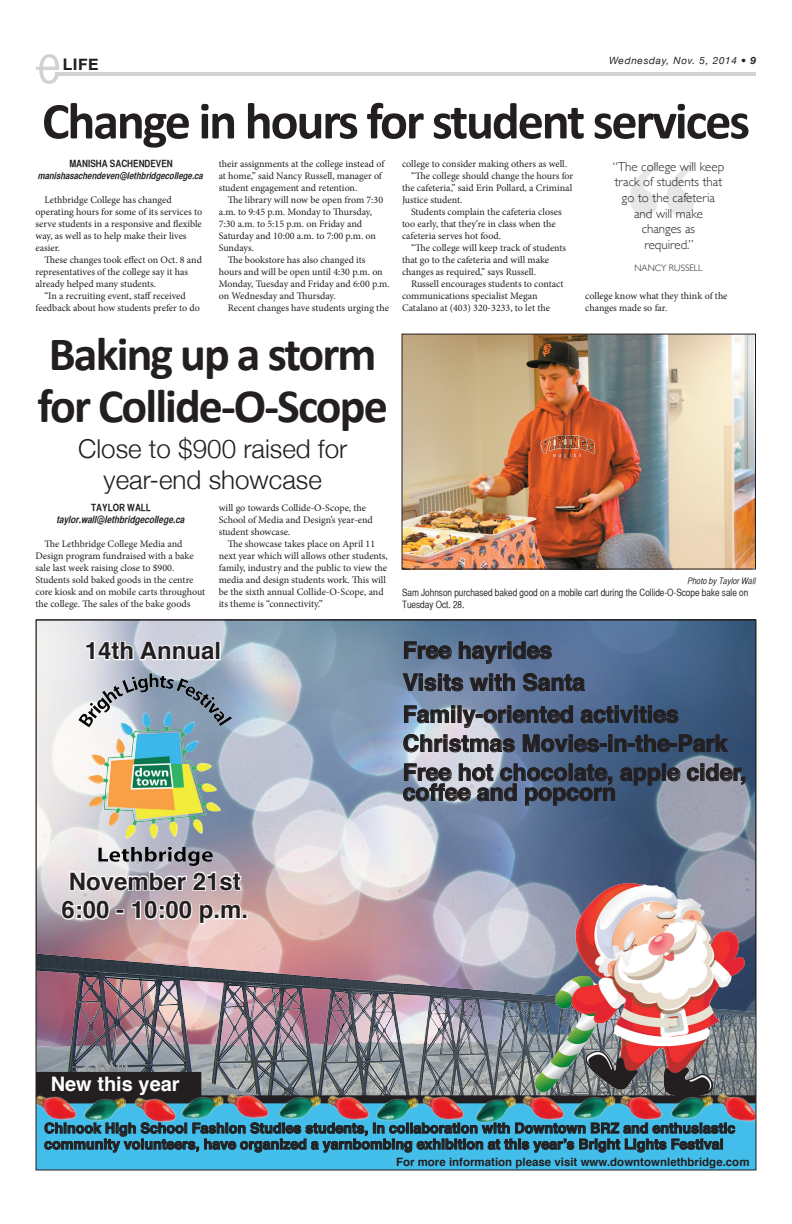
<style>
.page{position:relative;width:792px;height:1224px;background:#fff}
.page>*{position:absolute;margin:0;border:0;box-sizing:border-box;transform-origin:0 0}
.t1{font:700 52px "Calibri";letter-spacing:-.04em;color:#231f20}
.t2{font:700 48px/51.6px "Calibri";letter-spacing:-.04em;color:#231f20}
.t3{font:300 26px/31.2px "Helvetica Neue";color:#231f20;text-align:center}
.t4{font:700 24px/28.8px "Helvetica";color:#231f20;text-align:center}
.t5{font:700 23px/32px "Helvetica";color:#231f20}
.t6{font:700 20px "Helvetica";color:#fff}
.t7{font:700 16px "Helvetica Neue";color:#231f20}
.t8{font:700 14.2px/16px "Helvetica";color:#231f20}
.t9{font:300 13.1px/15.7px "Gill Sans";color:#231f20;text-align:center}
.t10{font:700 11.5px "Helvetica";color:#231f20}
.t11{font:10px/12px "Minion Pro";color:#231f20}
.t12{font:10px/12px "Helvetica CY Plain";color:#231f20}
.t13{font:italic 10px "Helvetica CY Bold";color:#231f20}
.t14{font:10px "Helvetica CY Bold";color:#231f20}
.t15{font:italic 10px "Helvetica Neue";letter-spacing:.07em;color:#231f20}
.t16{font:italic 9.5px "Helvetica CY Bold";color:#231f20}
.t17{font:300 9.3px "Gill Sans";color:#231f20}
.t18{font:9px "Helvetica CY Oblique";color:#231f20}
.s1{font-weight:700}
</style>
<div class="page">
<svg style="left:630px;top:162px;width:65px;height:54px"></svg>
<hr style="left:55px;top:73px;width:701px;height:3px;background:#d1d2d4">
<svg style="left:36px;top:54px;width:23px;height:30px"></svg>
<img style="left:38px;top:622px;width:716px;height:307px">
<img style="left:38px;top:929px;width:716px;height:154px">
<img style="left:536px;top:884px;width:209px;height:199px">
<img style="left:79px;top:674px;width:152px;height:192px">
<svg style="left:84px;top:638px;width:132px;height:24px"></svg>
<div style="left:215px;top:641px;width:6px;height:19px;border:2px solid #fff"></div>
<svg style="left:69px;top:870px;width:173px;height:22px"></svg>
<svg style="left:60px;top:899px;width:51px;height:22px"></svg>
<div style="left:116px;top:909px;width:8px;height:5px;border:2px solid #fff"></div>
<svg style="left:130px;top:899px;width:118px;height:26px"></svg>
<svg style="left:404px;top:642px;width:48px;height:17px"></svg>
<svg style="left:459px;top:641px;width:93px;height:23px;background:#51627f"></svg>
<svg style="left:403px;top:673px;width:60px;height:18px"></svg>
<svg style="left:470px;top:673px;width:45px;height:18px"></svg>
<svg style="left:523px;top:673px;width:62px;height:18px"></svg>
<svg style="left:404px;top:705px;width:51px;height:18px"></svg>
<svg style="left:462px;top:705px;width:111px;height:23px;background:#64728b"></svg>
<svg style="left:581px;top:705px;width:97px;height:18px;background:#3a4d68"></svg>
<svg style="left:403px;top:734px;width:112px;height:18px;background:#979aa4"></svg>
<svg style="left:523px;top:734px;width:205px;height:18px;background:#394c68"></svg>
<div style="left:662px;top:764px;width:4px;height:17px;border:1px solid #231f20"></div>
<svg style="left:667px;top:768px;width:13px;height:13px"></svg>
<svg style="left:687px;top:763px;width:58px;height:22px"></svg>
<svg style="left:403px;top:764px;width:258px;height:42px;background:#637289"></svg>
<div style="left:38px;top:1138px;width:716px;height:30px;background:#43beeb"></div>
<div style="left:37px;top:1073px;width:163px;height:29px;background:#231f20"></div>
<div style="left:36px;top:1072px;width:165px;height:31px;border:2px solid #231f20"></div>
<svg style="left:50px;top:1073px;width:131px;height:2px"></svg>
<svg style="left:45px;top:1134px;width:690px;height:18px;background:#3888a6"></svg>
<img style="left:703px;top:1083px;width:51px;height:56px">
<img style="left:659px;top:1077px;width:64px;height:57px">
<img style="left:608px;top:1081px;width:65px;height:57px">
<img style="left:561px;top:1077px;width:64px;height:57px">
<img style="left:527px;top:1081px;width:48px;height:57px">
<img style="left:462px;top:1078px;width:65px;height:60px">
<img style="left:411px;top:1081px;width:64px;height:57px">
<img style="left:364px;top:1079px;width:64px;height:57px">
<img style="left:316px;top:1081px;width:64px;height:57px">
<img style="left:267px;top:1077px;width:64px;height:57px">
<img style="left:215px;top:1080px;width:65px;height:57px">
<img style="left:187px;top:1077px;width:46px;height:57px">
<img style="left:123px;top:1097px;width:64px;height:44px">
<img style="left:87px;top:1097px;width:49px;height:39px">
<img style="left:38px;top:1081px;width:49px;height:57px">
<img style="left:404px;top:336px;width:350px;height:232px">
<div style="left:402px;top:334px;width:354px;height:236px;border:1px solid #231f20"></div>
<h3 class="t7" style="left:63px;top:52px;width:37px">LIFE</h3>
<p class="t15" style="left:609px;top:53px;width:148px">Wednesday, Nov. 5, 2014 • <span class="s1">9</span></p>
<h1 class="t1" style="left:42px;top:88px;width:710px">Change in hours for student services</h1>
<p class="t14" style="left:69px;top:158px;width:105px">MANISHA SACHENDEVEN</p>
<p class="t16" style="left:39px;top:170px;width:166px">manishasachendeven@lethbridgecollege.ca</p>
<p class="t11" style="left:36px;top:194px;width:168px;text-indent:9px">Lethbridge College has changed operating hours for some of its services to serve students in a responsive and flexible way, as well as to help make their lives easier.</p>
<p class="t11" style="left:44px;top:254px;width:159px">These changes took effect on Oct. 8 and</p>
<p class="t11" style="left:36px;top:266px;width:154px">representatives of the college say it has</p>
<p class="t11" style="left:36px;top:278px;width:122px">already helped many students.</p>
<p class="t11" style="left:44px;top:290px;width:143px">“In a recruiting event, staff received</p>
<p class="t11" style="left:36px;top:302px;width:166px">feedback about how students prefer to do</p>
<p class="t11" style="left:219px;top:158px;width:167px">their assignments at the college instead of at home,” said Nancy Russell, manager of student engagement and retention.</p>
<p class="t11" style="left:228px;top:194px;width:157px">The library will now be open from 7:30</p>
<p class="t11" style="left:219px;top:206px;width:155px">a.m. to 9:45 p.m. Monday to Thursday,</p>
<p class="t11" style="left:219px;top:218px;width:145px">7:30 a.m. to 5:15 p.m. on Friday and</p>
<p class="t11" style="left:219px;top:230px;width:159px">Saturday and 10:00 a.m. to 7:00 p.m. on</p>
<p class="t11" style="left:219px;top:242px;width:37px">Sundays.</p>
<p class="t11" style="left:228px;top:254px;width:139px">The bookstore has also changed its</p>
<p class="t11" style="left:219px;top:266px;width:166px">hours and will be open until 4:30 p.m. on</p>
<p class="t11" style="left:219px;top:278px;width:173px">Monday, Tuesday and Friday and 6:00 p.m.</p>
<p class="t11" style="left:219px;top:290px;width:119px">on Wednesday and Thursday.</p>
<p class="t11" style="left:228px;top:302px;width:163px">Recent changes have students urging the</p>
<h2 class="t2" style="left:38px;top:328px;width:352px">Baking up a storm for Collide-O-Scope</h2>
<h3 class="t3" style="left:78px;top:432px;width:271px">Close to $900 raised for year-end showcase</h3>
<p class="t14" style="left:91px;top:501px;width:61px">TAYLOR WALL</p>
<p class="t13" style="left:57px;top:513px;width:130px">taylor.wall@lethbridgecollege.ca</p>
<p class="t11" style="left:35px;top:537px;width:171px;text-indent:9px">The Lethbridge College Media and Design program fundraised with a bake sale last week raising close to $900.<br>Students sold baked goods in the centre core kiosk and on mobile carts throughout the college. The sales of the bake goods</p>
<p class="t11" style="left:219px;top:501px;width:156px">will go towards Collide-O-Scope, the<br>School of Media and Design’s year-end student showcase.</p>
<p class="t11" style="left:219px;top:537px;width:171px;text-indent:9px">The showcase takes place on April 11 next year which will allows other students, family, industry and the public to view the media and design students work. This will be the sixth annual Collide-O-Scope, and its theme is “connectivity.”</p>
<h3 class="t4" style="left:85px;top:637px;width:138px">14th Annual</h3>
<p class="t11" style="left:402px;top:158px;width:167px">college to consider making others as well.</p>
<p class="t11" style="left:411px;top:170px;width:164px">“The college should change the hours for</p>
<p class="t11" style="left:402px;top:182px;width:172px">the cafeteria,” said Erin Pollard, a Criminal</p>
<p class="t11" style="left:402px;top:194px;width:62px">Justice student.</p>
<p class="t11" style="left:411px;top:206px;width:152px">Students complain the cafeteria closes</p>
<p class="t11" style="left:402px;top:218px;width:155px">too early, that they’re in class when the</p>
<p class="t11" style="left:402px;top:230px;width:101px">cafeteria serves hot food.</p>
<p class="t11" style="left:411px;top:242px;width:157px">“The college will keep track of students</p>
<p class="t11" style="left:402px;top:254px;width:149px">that go to the cafeteria and will make</p>
<p class="t11" style="left:402px;top:266px;width:136px">changes as required,” says Russell.</p>
<p class="t11" style="left:411px;top:278px;width:154px">Russell encourages students to contact</p>
<p class="t11" style="left:402px;top:290px;width:137px">communications specialist Megan</p>
<p class="t11" style="left:402px;top:302px;width:150px">Catalano at (403) 320-3233, to let the</p>
<h3 class="t9" style="left:613px;top:158px;width:113px">“The college will keep track of students that go to the cafeteria and will make changes as<br>required.”</h3>
<p class="t17" style="left:634px;top:261px;width:69px">NANCY RUSSELL</p>
<p class="t11" style="left:585px;top:290px;width:144px">college know what they think of the changes made so far.</p>
<p class="t18" style="left:688px;top:576px;width:70px">Photo by Taylor Wall</p>
<p class="t12" style="left:402px;top:586px;width:348px">Sam Johnson purchased baked good on a mobile cart during the Collide-O-Scope bake sale on<br>Tuesday Oct. 28.</p>
<h3 class="t5" style="left:403px;top:635px;width:278px">Free hayrides<br>Visits with Santa<br>Family-oriented activities</h3>
<h3 class="t5" style="left:403px;top:729px;width:345px;line-height:29px">Christmas Movies-in-the-Park<br>Free hot chocolate, apple cider,</h3>
<h3 class="t5" style="left:403px;top:777px;width:215px">coffee and popcorn</h3>
<h3 class="t4" style="left:61px;top:867px;width:188px">November 21st<br>6:00 - 10:00 p.m.</h3>
<h3 class="t6" style="left:51px;top:1068px;width:130px">New this year</h3>
<h3 class="t8" style="left:44px;top:1120px;width:693px">Chinook High School Fashion Studies students, in collaboration with Downtown BRZ and enthusiastic community volunteers, have organized a yarnbombing exhibition at this year’s Bright Lights Festival</h3>
<p class="t10" style="left:396px;top:1152px;width:355px">For more information please visit www.downtownlethbridge.com</p>
</div>
